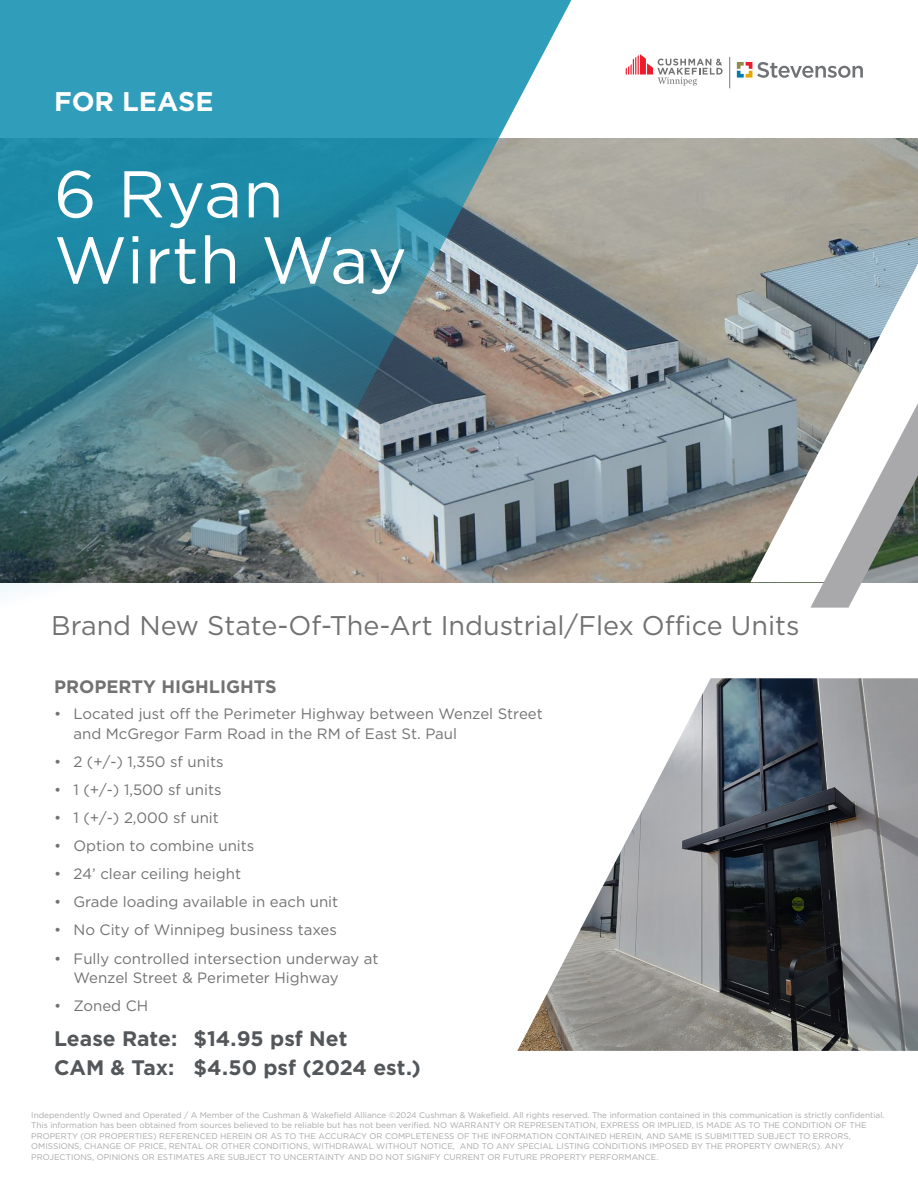
<style>
.page{position:relative;width:918px;height:1188px;background:#fff}
.page>*{position:absolute;margin:0;border:0;box-sizing:border-box;transform-origin:0 0}
.Highlight_Pg_-_Title_-_44_pt{font:66px "Gotham";letter-spacing:.01em;color:#fff}
.Highlight_Paragraph_-_18_pt{font:27px "Gotham";color:#717271}
.Highlight_Paragraph_-_18_pt-2{font:700 27px "Gotham";color:#fff}
.Head_2_-_grey{font:700 21px "Gotham";color:#54575a}
.Small_Bold_Titles_-_12_pt{font:700 18px "Gotham";color:#717271}
.t1{font:15px/19.5px "Gotham";color:#717271}
.t2{font:8.25px/10.5px "Gotham";color:#a9a8aa}
</style>
<div class="page">
<img style="left:579px;top:138px;width:339px;height:444px">
<svg style="left:750px;top:264px;width:168px;height:318px"></svg>
<svg style="left:626px;top:54px;width:97px;height:32px"></svg>
<hr style="left:729px;top:57px;width:1px;height:31px;background:#787a7d">
<svg style="left:737px;top:62px;width:126px;height:16px"></svg>
<img style="left:0;top:0;width:579px;height:594px">
<svg style="left:810px;top:403px;width:108px;height:205px"></svg>
<img style="left:517px;top:678px;width:401px;height:373px">
<p class="Highlight_Paragraph_-_18_pt-2" style="left:54px;top:83px;width:161px">FOR LEASE</p>
<p class="Highlight_Pg_-_Title_-_44_pt" style="left:54px;top:152px;width:231px">6 Ryan</p>
<p class="Highlight_Pg_-_Title_-_44_pt" style="left:54px;top:218px;width:354px">Wirth Way</p>
<p class="Highlight_Paragraph_-_18_pt" style="left:51px;top:608px;width:750px">Brand New State-Of-The-Art Industrial/Flex Office Units</p>
<p class="Small_Bold_Titles_-_12_pt" style="left:54px;top:674px;width:224px">PROPERTY HIGHLIGHTS</p>
<p class="t1" style="left:74px;top:704px;width:471px;text-indent:-20px">• Located just off the Perimeter Highway between Wenzel Street and McGregor Farm Road in the RM of East St. Paul</p>
<p class="t1" style="left:54px;top:751px;width:171px">• 2 (+/-) 1,350 sf units</p>
<p class="t1" style="left:54px;top:779px;width:169px">• 1 (+/-) 1,500 sf units</p>
<p class="t1" style="left:54px;top:808px;width:166px">• 1 (+/-) 2,000 sf unit</p>
<p class="t1" style="left:54px;top:836px;width:202px">• Option to combine units</p>
<p class="t1" style="left:54px;top:864px;width:189px">• 24’ clear ceiling height</p>
<p class="t1" style="left:54px;top:892px;width:286px">• Grade loading available in each unit</p>
<p class="t1" style="left:54px;top:920px;width:284px">• No City of Winnipeg business taxes</p>
<p class="t1" style="left:74px;top:948px;width:307px;text-indent:-20px">• Fully controlled intersection underway at<br>Wenzel Street &amp; Perimeter Highway</p>
<p class="t1" style="left:54px;top:996px;width:96px">• Zoned CH</p>
<p class="Head_2_-_grey" style="left:54px;top:1025px;width:295px">Lease Rate: $14.95 psf Net</p>
<p class="Head_2_-_grey" style="left:54px;top:1053px;width:368px">CAM &amp; Tax: $4.50 psf (2024 est.)</p>
<p class="t2" style="left:31px;top:1110px;width:855px">Independently Owned and Operated / A Member of the Cushman &amp; Wakefield Alliance ©2024 Cushman &amp; Wakefield. All rights reserved. The information contained in this communication is strictly confidential.<br>This information has been obtained from sources believed to be reliable but has not been verified. NO WARRANTY OR REPRESENTATION, EXPRESS OR IMPLIED, IS MADE AS TO THE CONDITION OF THE PROPERTY (OR PROPERTIES) REFERENCED HEREIN OR AS TO THE ACCURACY OR COMPLETENESS OF THE INFORMATION CONTAINED HEREIN, AND SAME IS SUBMITTED SUBJECT TO ERRORS, OMISSIONS, CHANGE OF PRICE, RENTAL OR OTHER CONDITIONS, WITHDRAWAL WITHOUT NOTICE, AND TO ANY SPECIAL LISTING CONDITIONS IMPOSED BY THE PROPERTY OWNER(S). ANY PROJECTIONS, OPINIONS OR ESTIMATES ARE SUBJECT TO UNCERTAINTY AND DO NOT SIGNIFY CURRENT OR FUTURE PROPERTY PERFORMANCE.</p>
</div>
